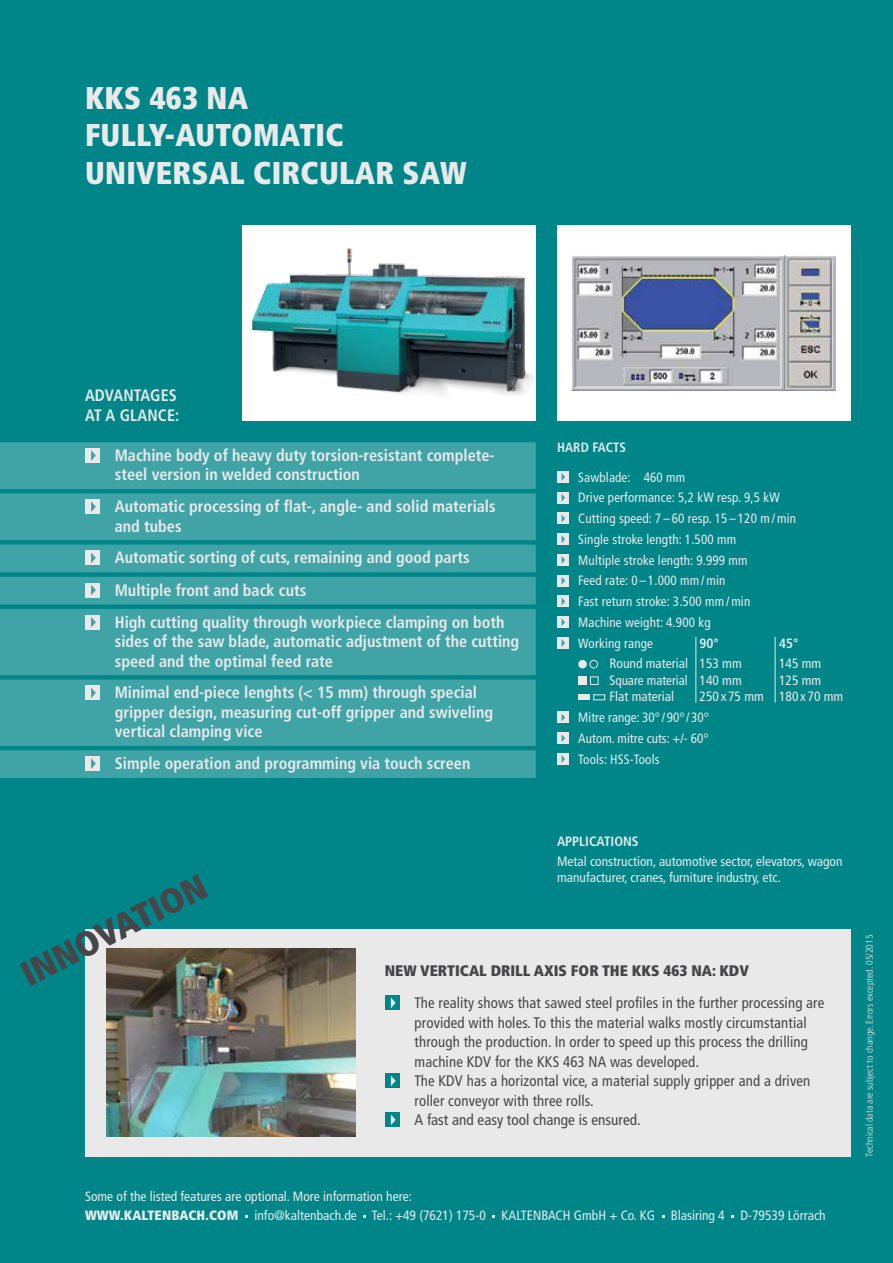
<style>
.page{position:relative;width:893px;height:1263px;background:#008689}
.page>*{position:absolute;margin:0;border:0;box-sizing:border-box;transform-origin:0 0}
.t1{font:900 condensed 35.1px "Frutiger LT Std";color:#464547}
.t2{font:900 condensed 31.5px/37.8px "Frutiger LT Std";letter-spacing:.01em;color:#e9e9ea}
.t3{font:700 condensed 16.5px/19.5px "Frutiger LT Std";color:#e9e9ea}
.t4{font:condensed 15.3px/19.5px "Frutiger LT Std";letter-spacing:.01em;color:#464547}
.t5{font:900 condensed 15.3px "Frutiger LT Std";color:#464547}
.t6{font:condensed 13.5px/20.7px "Frutiger LT Std";color:#e9e9ea}
.t7{font:700 condensed 13.5px "Frutiger LT Std";color:#e9e9ea}
.t8{font:300 condensed 9.75px "Frutiger LT Std";color:#e9e9ea}
.s1{font-weight:700}
.s2{font-weight:900}
</style>
<div class="page">
<div style="left:242px;top:225px;width:294px;height:196px;background:#fff"></div>
<img style="left:251px;top:248px;width:282px;height:147px">
<div style="left:557px;top:225px;width:293px;height:196px;background:#fff"></div>
<img style="left:572px;top:256px;width:264px;height:134px">
<div style="left:557px;top:471px;width:11px;height:11px;background:#e9e9ea"></div>
<svg style="left:562px;top:473px;width:3px;height:8px"></svg>
<div style="left:557px;top:492px;width:11px;height:11px;background:#e9e9ea"></div>
<svg style="left:562px;top:494px;width:3px;height:7px"></svg>
<svg style="left:557px;top:513px;width:11px;height:11px"></svg>
<svg style="left:562px;top:514px;width:3px;height:8px"></svg>
<div style="left:557px;top:534px;width:11px;height:11px;background:#e9e9ea"></div>
<svg style="left:562px;top:536px;width:3px;height:7px"></svg>
<div style="left:557px;top:554px;width:11px;height:11px;background:#e9e9ea"></div>
<svg style="left:562px;top:556px;width:3px;height:8px"></svg>
<div style="left:557px;top:575px;width:11px;height:11px;background:#e9e9ea"></div>
<svg style="left:562px;top:577px;width:3px;height:7px"></svg>
<svg style="left:557px;top:596px;width:11px;height:11px"></svg>
<svg style="left:562px;top:597px;width:3px;height:8px"></svg>
<div style="left:557px;top:617px;width:11px;height:11px;background:#e9e9ea"></div>
<svg style="left:562px;top:619px;width:3px;height:7px"></svg>
<div style="left:557px;top:637px;width:11px;height:11px;background:#e9e9ea"></div>
<svg style="left:562px;top:639px;width:3px;height:8px"></svg>
<div style="left:578px;top:660px;width:9px;height:8px;background:#e9e9ea;border-radius:50%"></div>
<div style="left:589px;top:660px;width:9px;height:8px;border:1px solid #e9e9ea;border-radius:50%"></div>
<div style="left:578px;top:676px;width:9px;height:9px;background:#e9e9ea"></div>
<div style="left:590px;top:676px;width:9px;height:9px;border:1px solid #e9e9ea"></div>
<div style="left:578px;top:694px;width:12px;height:6px;background:#e9e9ea"></div>
<div style="left:593px;top:694px;width:12px;height:6px;border:1px solid #e9e9ea"></div>
<svg style="left:557px;top:712px;width:11px;height:11px"></svg>
<svg style="left:562px;top:713px;width:3px;height:8px"></svg>
<div style="left:557px;top:733px;width:11px;height:11px;background:#e9e9ea"></div>
<svg style="left:562px;top:735px;width:3px;height:7px"></svg>
<div style="left:557px;top:753px;width:11px;height:11px;background:#e9e9ea"></div>
<svg style="left:562px;top:755px;width:3px;height:8px"></svg>
<svg style="left:0;top:442px;width:536px;height:336px;background:#3aa1a4"></svg>
<div style="left:85px;top:448px;width:15px;height:15px;background:#e9e9ea"></div>
<svg style="left:91px;top:450px;width:5px;height:11px"></svg>
<div style="left:85px;top:499px;width:15px;height:15px;background:#e9e9ea"></div>
<svg style="left:91px;top:501px;width:5px;height:11px"></svg>
<div style="left:85px;top:550px;width:15px;height:15px;background:#e9e9ea"></div>
<svg style="left:91px;top:552px;width:5px;height:11px"></svg>
<div style="left:85px;top:583px;width:15px;height:14px;background:#e9e9ea"></div>
<svg style="left:91px;top:585px;width:5px;height:10px"></svg>
<div style="left:85px;top:615px;width:15px;height:15px;background:#e9e9ea"></div>
<svg style="left:91px;top:617px;width:5px;height:10px"></svg>
<div style="left:85px;top:685px;width:15px;height:15px;background:#e9e9ea"></div>
<svg style="left:91px;top:687px;width:5px;height:11px"></svg>
<div style="left:85px;top:756px;width:15px;height:15px;background:#e9e9ea"></div>
<svg style="left:91px;top:758px;width:5px;height:11px"></svg>
<hr style="left:775px;top:637px;width:1px;height:66px;background:#e9e9ea">
<hr style="left:695px;top:637px;width:1px;height:66px;background:#e9e9ea">
<div style="left:85px;top:929px;width:765px;height:228px;background:#e9e9ea"></div>
<img style="left:106px;top:949px;width:249px;height:187px">
<div style="left:385px;top:995px;width:15px;height:15px;background:#008689"></div>
<svg style="left:391px;top:997px;width:5px;height:11px"></svg>
<div style="left:385px;top:1073px;width:15px;height:15px;background:#008689"></div>
<svg style="left:391px;top:1075px;width:5px;height:11px"></svg>
<div style="left:385px;top:1112px;width:15px;height:15px;background:#008689"></div>
<svg style="left:391px;top:1114px;width:5px;height:11px"></svg>
<p class="t2" style="left:85px;top:79px;width:383px">KKS 463 NA<br>FULLY-AUTO MATIC<br>UNIVERSAL CIRCULAR SAW</p>
<p class="t3" style="left:85px;top:386px;width:11px">ADVANTA</p>
<p class="t3" style="left:150px;top:386px;width:19px">GES</p>
<p class="t3" style="left:85px;top:406px;width:55px">AT A GLANCE</p>
<p class="t3" style="left:175px;top:406px;width:6px">:</p>
<p class="t3" style="left:115px;top:445px;width:381px">Machine body of heavy duty torsion-resistant complete&shy;steel version in welded construction</p>
<p class="t3" style="left:115px;top:497px;width:382px">Automatic processing of flat-, angle- and solid materials and tubes</p>
<p class="t3" style="left:115px;top:542px;width:391px;line-height:32.1px">Automatic sorting of cuts, remaining and good parts<br>Multiple front and back cuts<br>High cutting quality through workpiece clamping on both</p>
<p class="t3" style="left:115px;top:632px;width:406px">sides of the saw blade, automatic adjustment of the cutting speed and the optimal feed rate</p>
<p class="t3" style="left:115px;top:683px;width:380px">Minimal end-piece lenghts (&lt; 15 mm) through special gripper design, measuring cut-off gripper and swiveling vertical clamping vice</p>
<p class="t3" style="left:115px;top:754px;width:357px">Simple operation and programming via touch screen</p>
<p class="t6" style="left:578px;top:433px;width:108px;line-height:29.2px;text-indent:14px"><span class="s1">FACTS<br></span>Sawblade: 460 mm</p>
<p class="t6" style="left:578px;top:487px;width:219px">Drive performance: 5,2 kW resp. 9,5 kW<br>Cutting speed: 7 – 60 resp. 15 – 120 m / min<br>Single stroke length: 1.500 mm<br>Multiple stroke length: 9.999 mm<br>Feed rate: 0 – 1.000 mm / min<br>Fast return stroke: 3.500 mm / min<br>Machine weight: 4.900 kg<br>Working range</p>
<p class="t7" style="left:557px;top:440px;width:17px">HARD</p>
<p class="t7" style="left:700px;top:635px;width:21px">90°</p>
<p class="t7" style="left:779px;top:635px;width:21px">45°</p>
<p class="t6" style="left:610px;top:653px;width:134px">Round material 153 mm</p>
<p class="t6" style="left:779px;top:653px;width:44px">145 mm</p>
<p class="t6" style="left:610px;top:670px;width:134px">Square material 140 mm</p>
<p class="t6" style="left:779px;top:670px;width:44px">125 mm</p>
<p class="t6" style="left:610px;top:686px;width:66px">Flat material</p>
<p class="t6" style="left:578px;top:686px;width:267px;text-indent:121px">250 x 75 mm 180 x 70 mm<br>Mitre range: 30° / 90° / 30°<br>Autom. mitre cuts: +/- 60°<br>Tools: HSS-Tools</p>
<p class="t1" style="left:14px;top:957px;width:205px;rotate:-27deg">INNOVATION</p>
<p class="t6" style="left:557px;top:832px;width:287px;line-height:19.8px"><span class="s1">APPLICATIONS<br></span>Metal construction, automotive sector, elevators, wagon</p>
<p class="t6" style="left:557px;top:867px;width:225px">manufacturer, cranes, furniture industry, etc.</p>
<p class="t5" style="left:385px;top:961px;width:12px">NEW</p>
<p class="t5" style="left:420px;top:961px;width:10px">VERT</p>
<p class="t5" style="left:455px;top:961px;width:15px">ICAL</p>
<p class="t5" style="left:491px;top:961px;width:121px">DRILL AXIS FOR THE</p>
<p class="t4" style="left:415px;top:955px;width:411px;line-height:32.2px;text-indent:217px"><span class="s2">KKS 463 NA: KDV<br></span>The reality shows that sawed steel profiles in the further processing are</p>
<p class="t4" style="left:415px;top:1013px;width:397px">provided with holes. To this the material walks mostly circumstantial through the production. In order to speed up this process the drilling machine KDV for the KKS 463 NA was developed.<br>The KDV has a horizontal vice, a material supply gripper and a driven roller conveyor with three rolls.<br>A fast and easy tool change is ensured.</p>
<p class="t6" style="left:85px;top:1186px;width:328px;line-height:19.8px">Some of the listed features are optional. More information here:<br><span class="s2">WWW.KALTENBACH.COM</span></p>
<p class="t6" style="left:254px;top:1205px;width:573px">info@kaltenbach.de Tel.: +49 (7621) 175-0 KALTENBACH GmbH + Co. KG Blasiring 4 D-79539 Lörrach</p>
<p class="t8" style="left:864px;top:1157px;width:224px;rotate:-90deg">Technical data are subject to change. Errors excepted. 05/2015</p>
</div>
